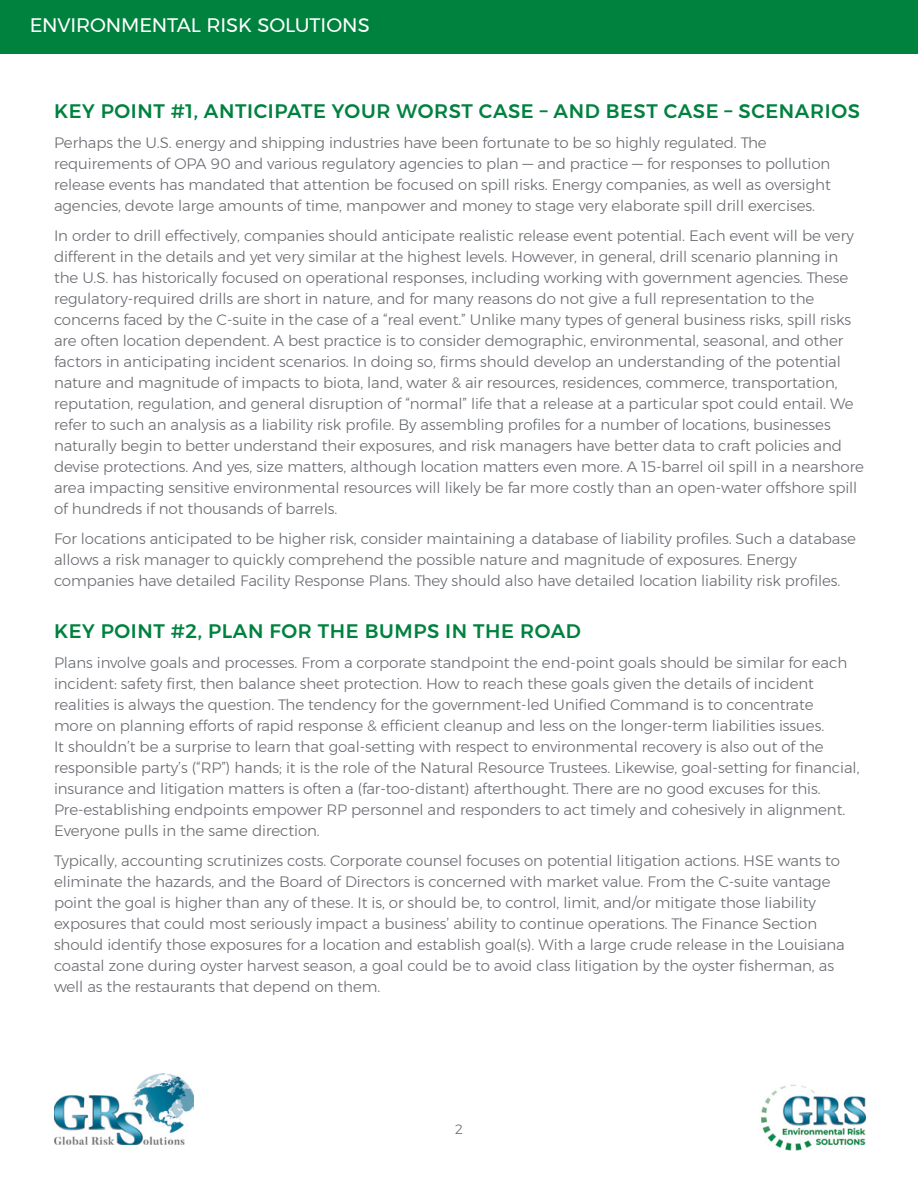
<style>
.page{position:relative;width:918px;height:1188px;background:#fff}
.page>*{position:absolute;margin:0;border:0;box-sizing:border-box;transform-origin:0 0}
.t1{font:500 19.5px "Montserrat";letter-spacing:.03em;color:#00823f}
.t2{font:19.5px "Montserrat";letter-spacing:-.005em;color:#fff}
.t3{font:300 15px/21px "Montserrat";letter-spacing:-.005em;color:#66696f}
.t4{font:300 13.5px "Montserrat";color:#66696f}
</style>
<div class="page">
<div style="left:0;top:0;width:918px;height:54px;background:#00823f"></div>
<img style="left:54px;top:1074px;width:140px;height:70px">
<img style="left:760px;top:1084px;width:106px;height:66px">
<h1 class="t2" style="left:30px;top:11px;width:342px">ENVIRONMENTAL RISK SOLUTIONS</h1>
<h1 class="t1" style="left:54px;top:96px;width:807px">KEY POINT #1, ANTICIPATE YOUR WORST CASE – AND BEST CASE – SCENARIOS</h1>
<p class="t3" style="left:54px;top:132px;width:778px">Perhaps the U.S. energy and shipping industries have been fortunate to be so highly regulated. The requirements of OPA 90 and various regulatory agencies to plan — and practice — for responses to pollution release events has mandated that attention be focused on spill risks. Energy companies, as well as oversight agencies, devote large amounts of time, manpower and money to stage very elaborate spill drill exercises.</p>
<p class="t3" style="left:54px;top:225px;width:811px">In order to drill effectively, companies should anticipate realistic release event potential. Each event will be very different in the details and yet very similar at the highest levels. However, in general, drill scenario planning in the U.S. has historically focused on operational responses, including working with government agencies. These regulatory-required drills are short in nature, and for many reasons do not give a full representation to the concerns faced by the C-suite in the case of a “real event.” Unlike many types of general business risks, spill risks are often location dependent. A best practice is to consider demographic, environmental, seasonal, and other factors in anticipating incident scenarios. In doing so, firms should develop an understanding of the potential nature and magnitude of impacts to biota, land, water &amp; air resources, residences, commerce, transportation, reputation, regulation, and general disruption of “normal” life that a release at a particular spot could entail. We refer to such an analysis as a liability risk profile. By assembling profiles for a number of locations, businesses naturally begin to better understand their exposures, and risk managers have better data to craft policies and devise protections. And yes, size matters, although location matters even more. A 15-barrel oil spill in a nearshore area impacting sensitive environmental resources will likely be far more costly than an open-water offshore spill of hundreds if not thousands of barrels.</p>
<p class="t3" style="left:54px;top:528px;width:803px">For locations anticipated to be higher risk, consider maintaining a database of liability profiles. Such a database allows a risk manager to quickly comprehend the possible nature and magnitude of exposures. Energy companies have detailed Facility Response Plans. They should also have detailed location liability risk profiles.</p>
<h1 class="t1" style="left:54px;top:616px;width:529px">KEY POINT #2, PLAN FOR THE BUMPS IN THE ROAD</h1>
<p class="t3" style="left:54px;top:652px;width:807px">Plans involve goals and processes. From a corporate standpoint the end-point goals should be similar for each incident: safety first, then balance sheet protection. How to reach these goals given the details of incident realities is always the question. The tendency for the government-led Unified Command is to concentrate<br>more on planning efforts of rapid response &amp; efficient cleanup and less on the longer-term liabilities issues.<br>It shouldn’t be a surprise to learn that goal-setting with respect to environmental recovery is also out of the responsible party’s (“RP”) hands; it is the role of the Natural Resource Trustees. Likewise, goal-setting for financial, insurance and litigation matters is often a (far-too-distant) afterthought. There are no good excuses for this.<br>Pre-establishing endpoints empower RP personnel and responders to act timely and cohesively in alignment.<br>Everyone pulls in the same direction.</p>
<p class="t3" style="left:54px;top:850px;width:792px">Typically, accounting scrutinizes costs. Corporate counsel focuses on potential litigation actions. HSE wants to eliminate the hazards, and the Board of Directors is concerned with market value. From the C-suite vantage point the goal is higher than any of these. It is, or should be, to control, limit, and/or mitigate those liability exposures that could most seriously impact a business’ ability to continue operations. The Finance Section should identify those exposures for a location and establish goal(s). With a large crude release in the Louisiana coastal zone during oyster harvest season, a goal could be to avoid class litigation by the oyster fisherman, as well as the restaurants that depend on them.</p>
<p class="t4" style="left:455px;top:1119px;width:9px">2</p>
</div>
